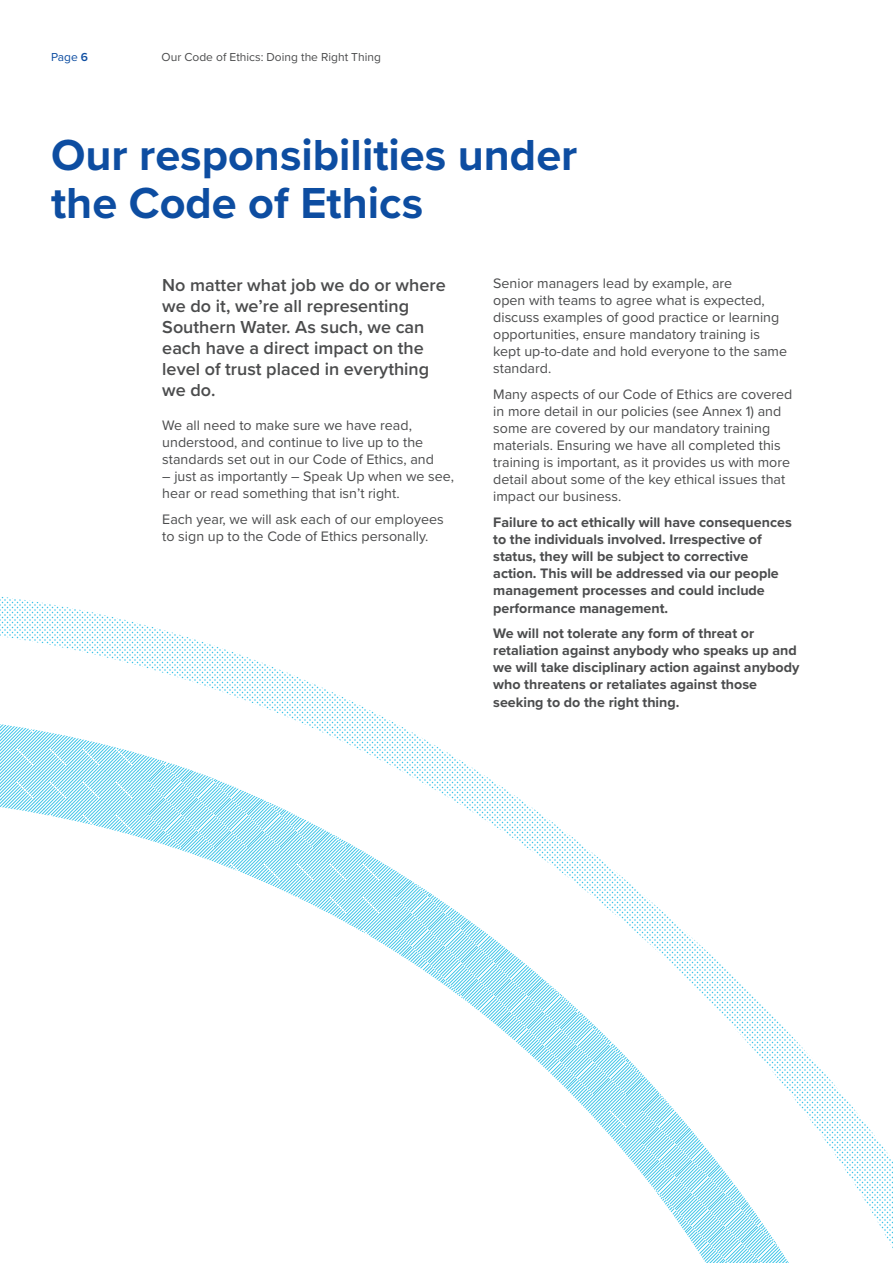
<style>
.page{position:relative;width:893px;height:1263px;background:#fff}
.page>*{position:absolute;margin:0;border:0;box-sizing:border-box;transform-origin:0 0}
.t1{font:700 45px/48px "Proxima Nova";color:#0d4da1}
.t2{font:600 18px/21px "Proxima Nova";color:#4b4c4d}
.t3{font:14.25px/17.1px "Proxima Nova";color:#4b4c4d}
.t4{font:700 14.25px/17.1px "Proxima Nova";color:#4b4c4d}
.t5{font:12px "Proxima Nova";color:#4b4c4d}
.t6{font:12px "Proxima Nova";color:#0d4da1}
.s1{font-weight:600}
</style>
<div class="page">
<svg style="left:0;top:596px;width:288px;height:77px"></svg>
<svg style="left:0;top:673px;width:893px;height:590px"></svg>
<p class="t6" style="left:51px;top:48px;width:39px">Page <span class="s1">6</span></p>
<p class="t5" style="left:162px;top:48px;width:221px">Our Code of Ethics: Doing the Right Thing</p>
<h1 class="t1" style="left:51px;top:130px;width:528px">Our responsibilities under the Code of Ethics</h1>
<p class="t2" style="left:162px;top:274px;width:285px">No matter what job we do or where we do it, we’re all representing<br>Southern Water. As such, we can each have a direct impact on the level of trust placed in everything we do.</p>
<p class="t3" style="left:162px;top:416px;width:273px">We all need to make sure we have read, understood, and continue to live up to the standards set out in our Code of Ethics, and</p>
<p class="t3" style="left:162px;top:467px;width:293px">– just as importantly – Speak Up when we see, hear or read something that isn’t right.</p>
<p class="t3" style="left:162px;top:510px;width:283px">Each year, we will ask each of our employees to sign up to the Code of Ethics personally.</p>
<p class="t3" style="left:493px;top:274px;width:295px">Senior managers lead by example, are<br>open with teams to agree what is expected, discuss examples of good practice or learning opportunities, ensure mandatory training is kept up-to-date and hold everyone to the same standard.</p>
<p class="t3" style="left:493px;top:385px;width:300px">Many aspects of our Code of Ethics are covered in more detail in our policies (see Annex 1) and some are covered by our mandatory training materials. Ensuring we have all completed this training is important, as it provides us with more detail about some of the key ethical issues that impact our business.</p>
<p class="t4" style="left:493px;top:513px;width:300px">Failure to act ethically will have consequences to the individuals involved. Irrespective of status, they will be subject to corrective action. This will be addressed via our people management processes and could include performance management.</p>
<p class="t4" style="left:493px;top:624px;width:308px">We will not tolerate any form of threat or retaliation against anybody who speaks up and we will take disciplinary action against anybody who threatens or retaliates against those seeking to do the right thing.</p>
</div>
